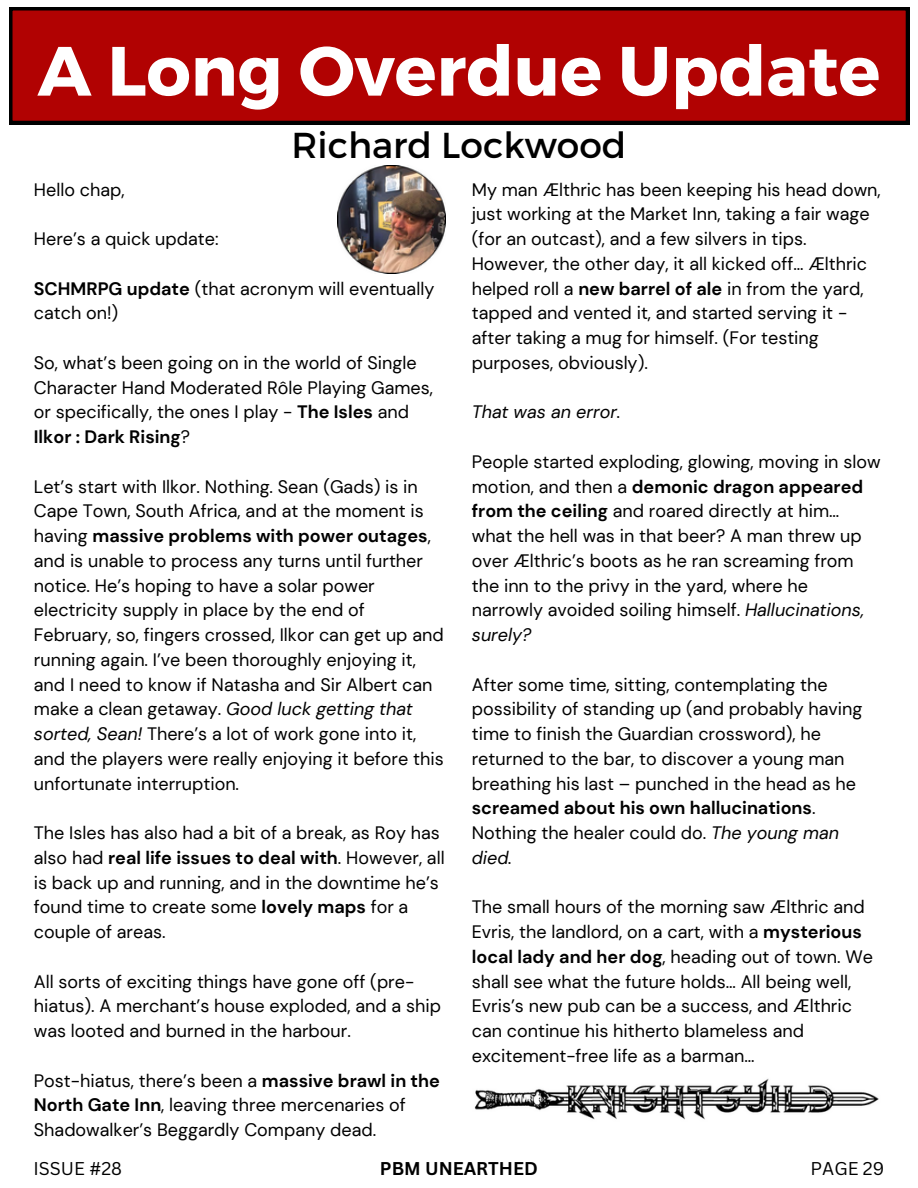
<style>
.page{position:relative;width:918px;height:1188px;background:#fff}
.page>*{position:absolute;margin:0;border:0;box-sizing:border-box;transform-origin:0 0}
.t1{font:700 69.6px "Montserrat";color:#fff}
.t2{font:36px "Montserrat";color:#000}
.t3{font:18px/24.8px "DM Sans";color:#000}
.t4{font:italic 18px "DM Sans";color:#000}
.t5{font:18px "Canva Sans";color:#000}
.t6{font:700 18px "Canva Sans";color:#000}
.s1{font-weight:700}
.s2{font-style:italic}
</style>
<div class="page">
<svg style="left:9px;top:7px;width:900px;height:117px;background:#a50101"></svg>
<img style="left:338px;top:166px;width:108px;height:108px">
<img style="left:474px;top:1078px;width:405px;height:42px">
<h1 class="t1" style="left:38px;top:26px;width:844px">A Long Overdue Update</h1>
<h2 class="t2" style="left:292px;top:122px;width:336px">Richard Lockwood</h2>
<p class="t3" style="left:472px;top:177px;width:411px">My man Ælthric has been keeping his head down, just working at the Market Inn, taking a fair wage (for an outcast), and a few silvers in tips.<br>However, the other day, it all kicked off… Ælthric helped roll a <span class="s1">new barrel of ale</span> in from the yard, tapped and vented it, and started serving it - after taking a mug for himself. (For testing purposes, obviously).</p>
<p class="t4" style="left:472px;top:401px;width:150px">That was an error.</p>
<p class="t3" style="left:472px;top:449px;width:410px">People started exploding, glowing, moving in slow motion, and then a <span class="s1">demonic dragon appeared from the ceiling</span> and roared directly at him… what the hell was in that beer? A man threw up over Ælthric’s boots as he ran screaming from the inn to the privy in the yard, where he narrowly avoided soiling himself. <span class="s2">Hallucinations, surely?</span></p>
<p class="t3" style="left:472px;top:672px;width:392px">After some time, sitting, contemplating the possibility of standing up (and probably having time to finish the Guardian crossword), he returned to the bar, to discover a young man breathing his last – punched in the head as he <span class="s1">screamed about his own hallucinations</span>.<br>Nothing the healer could do. <span class="s2">The young man died.</span></p>
<p class="t3" style="left:472px;top:895px;width:403px">The small hours of the morning saw Ælthric and Evris, the landlord, on a cart, with a <span class="s1">mysterious local lady and her dog</span>, heading out of town. We shall see what the future holds… All being well, Evris’s new pub can be a success, and Ælthric can continue his hitherto blameless and excitement-free life as a barman…</p>
<p class="t3" style="left:34px;top:177px;width:92px">Hello chap,</p>
<p class="t3" style="left:34px;top:227px;width:186px">Here’s a quick update:</p>
<p class="t3" style="left:34px;top:276px;width:402px"><span class="s1">SCHMRPG update</span> (that acronym will eventually catch on!)</p>
<p class="t3" style="left:34px;top:350px;width:401px">So, what’s been going on in the world of Single Character Hand Moderated Rôle Playing Games, or specifically, the ones I play - <span class="s1">The Isles</span> and <span class="s1">Ilkor : Dark Rising</span>?</p>
<p class="t3" style="left:34px;top:474px;width:411px">Let’s start with Ilkor. Nothing. Sean (Gads) is in Cape Town, South Africa, and at the moment is having <span class="s1">massive problems with power outages</span>, and is unable to process any turns until further notice. He’s hoping to have a solar power electricity supply in place by the end of February, so, fingers crossed, Ilkor can get up and running again. I’ve been thoroughly enjoying it, and I need to know if Natasha and Sir Albert can make a clean getaway. <span class="s2">Good luck getting that sorted, Sean!</span> There’s a lot of work gone into it, and the players were really enjoying it before this unfortunate interruption.</p>
<p class="t3" style="left:34px;top:821px;width:412px">The Isles has also had a bit of a break, as Roy has also had <span class="s1">real life issues to deal with</span>. However, all is back up and running, and in the downtime he’s found time to create some <span class="s1">lovely maps</span> for a couple of areas.</p>
<p class="t3" style="left:34px;top:969px;width:409px">All sorts of exciting things have gone off (pre&shy;hiatus). A merchant’s house exploded, and a ship was looted and burned in the harbour.</p>
<p class="t3" style="left:34px;top:1068px;width:408px">Post-hiatus, there’s been a <span class="s1">massive brawl in the<br>North Gate Inn</span>, leaving three mercenaries of<br>Shadowalker’s Beggardly Company dead.</p>
<p class="t5" style="left:34px;top:1156px;width:90px">ISSUE #28</p>
<p class="t6" style="left:380px;top:1156px;width:159px">PBM UNEARTHED</p>
<p class="t5" style="left:811px;top:1156px;width:75px">PAGE 29</p>
</div>
